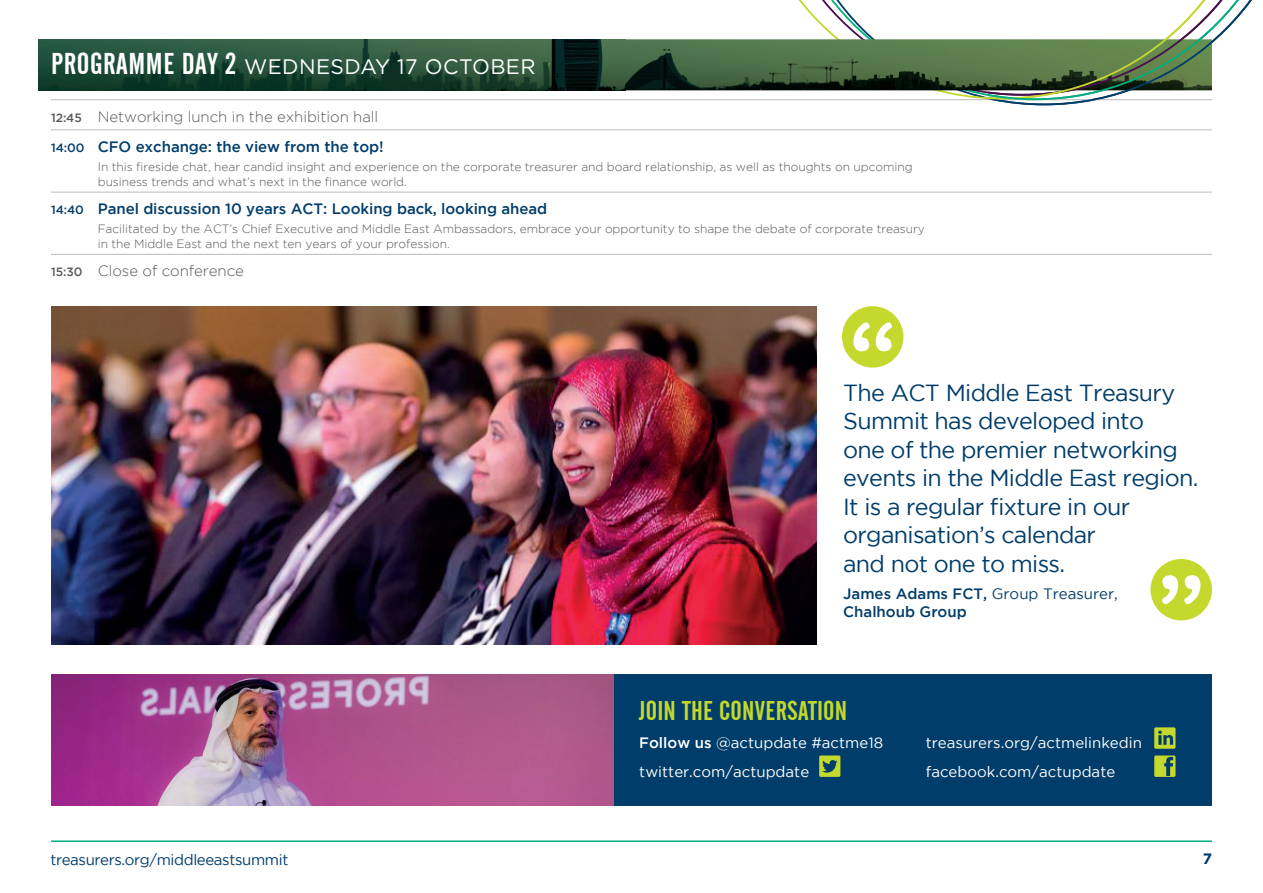
<style>
.page{position:relative;width:1263px;height:893px;background:#fff}
.page>*{position:absolute;margin:0;border:0;box-sizing:border-box;transform-origin:0 0}
.t1{font:27px "Alternate Gothic No 2 BT";letter-spacing:.01em;color:#c4d82d}
.t2{font:23.25px/28.5px "Gotham";letter-spacing:-.03em;color:#003d6a}
.t3{font:21px "Gotham";letter-spacing:.02em;color:#fff}
.t4{font:500 15px/18px "Gotham";letter-spacing:-.005em;color:#003d6a}
.t5{font:15px "Gotham";color:#fff}
.t6{font:300 15px/30.2px "Gotham";letter-spacing:-.005em;color:#57585a}
.t7{font:15px "Gotham";letter-spacing:-.025em;color:#003d6a}
.t8{font:700 15px "Gotham";color:#003d6a}
.t9{font:300 12px/15px "Gotham";letter-spacing:-.005em;color:#57585a}
.s1{font-family:"Alternate Gothic No 2 BT";font-size:30px}
.s2{font-weight:500;font-size:12px}
.s3{font-weight:500;font-size:12px;color:#003d6a}
.s4{font-weight:500;color:#003d6a}
.s5{font-size:12px}
.s6{font-weight:400}
.s7{font-weight:500}
</style>
<div class="page">
<div style="left:580px;top:674px;width:632px;height:132px;background:#003d6a"></div>
<svg style="left:786px;top:100px;width:202px;height:1px"></svg>
<svg style="left:783px;top:0;width:205px;height:99px"></svg>
<hr style="left:51px;top:99px;width:1161px;height:1px;background:#bcbdc0">
<hr style="left:51px;top:129px;width:1161px;height:1px;background:#bcbdc0">
<hr style="left:51px;top:192px;width:1161px;height:1px;background:#bcbdc0">
<hr style="left:51px;top:254px;width:1161px;height:1px;background:#bcbdc0">
<img style="left:38px;top:39px;width:950px;height:51px">
<img style="left:51px;top:306px;width:765px;height:338px">
<div style="left:1150px;top:559px;width:62px;height:61px;background:#c4d82d;border-radius:50%"></div>
<svg style="left:1162px;top:575px;width:39px;height:30px"></svg>
<div style="left:842px;top:306px;width:61px;height:62px;background:#c4d82d;border-radius:50%"></div>
<svg style="left:853px;top:322px;width:39px;height:30px"></svg>
<img style="left:51px;top:674px;width:562px;height:132px">
<svg style="left:988px;top:0;width:264px;height:105px"></svg>
<svg style="left:1154px;top:755px;width:21px;height:22px"></svg>
<svg style="left:1154px;top:727px;width:21px;height:22px"></svg>
<svg style="left:819px;top:755px;width:21px;height:22px"></svg>
<hr style="left:51px;top:840px;width:1161px;height:2px;background:#00ae80">
<h3 class="t3" style="left:51px;top:53px;width:486px"><span class="s1">PROGRAMME DAY 2</span> WEDNESDAY 17 OCTOBER</h3>
<p class="t6" style="left:51px;top:101px;width:334px"><span class="s2">12:45</span> Networking lunch in the exhibition hall<br><span class="s3">14:00</span> <span class="s4">CFO exchange: the view from the top!</span></p>
<p class="t9" style="left:98px;top:159px;width:816px">In this fireside chat, hear candid insight and experience on the corporate treasurer and board relationship, as well as thoughts on upcoming business trends and what’s next in the finance world.</p>
<p class="t4" style="left:51px;top:199px;width:498px"><span class="s5">14:40</span> Panel discussion 10 years ACT: Looking back, looking ahead</p>
<p class="t9" style="left:98px;top:221px;width:829px">Facilitated by the ACT’s Chief Executive and Middle East Ambassadors, embrace your opportunity to shape the debate of corporate treasury in the Middle East and the next ten years of your profession.</p>
<p class="t6" style="left:51px;top:256px;width:194px"><span class="s2">15:30</span> Close of conference</p>
<h2 class="t2" style="left:843px;top:378px;width:357px">The ACT Middle East Treasury<br>Summit has developed into<br>one of the premier networking events in the Middle East region.<br>It is a regular fixture in our organisation’s calendar<br>and not one to miss.</h2>
<p class="t4" style="left:843px;top:585px;width:276px">James Adams FCT, <span class="s6">Group Treasurer,<br></span>Chalhoub Group</p>
<h1 class="t1" style="left:639px;top:695px;width:209px">JOIN THE CONVERSATION</h1>
<p class="t5" style="left:639px;top:735px;width:245px"><span class="s7">Follow us</span> @actupdate #actme18</p>
<p class="t5" style="left:926px;top:735px;width:218px">treasurers.org/actmelinkedin</p>
<p class="t5" style="left:639px;top:763px;width:171px">twitter.com/actupdate</p>
<p class="t5" style="left:926px;top:763px;width:191px">facebook.com/actupdate</p>
<p class="t7" style="left:50px;top:851px;width:239px">treasurers.org/middleeastsummit</p>
<p class="t8" style="left:1203px;top:850px;width:11px">7</p>
</div>
